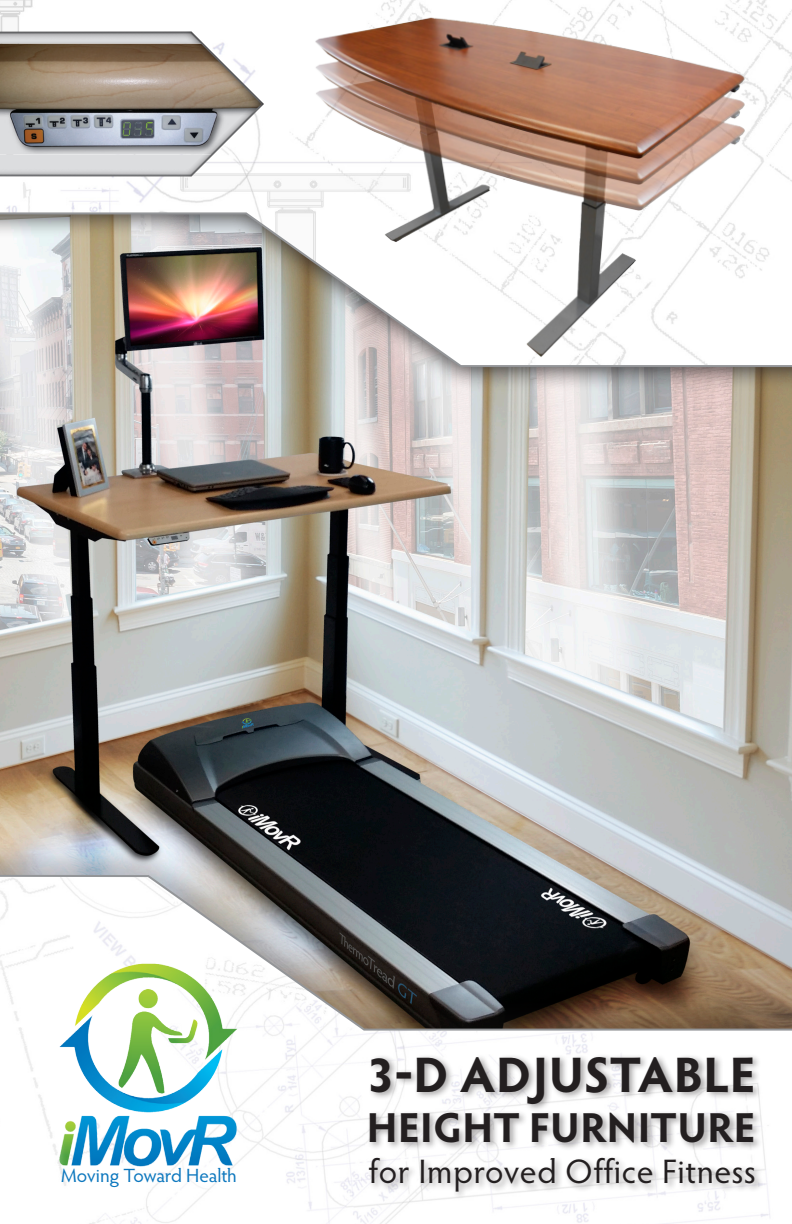
<style>
.page{position:relative;width:792px;height:1224px;background:#fff}
.page>*{position:absolute;margin:0;border:0;box-sizing:border-box;transform-origin:0 0}
.Headline{font:700 50px "Hypatia Sans Pro";letter-spacing:.01em;color:#231f20}
.Headline-2{font:700 42px "Hypatia Sans Pro";letter-spacing:.005em;color:#231f20}
.Headline-3{font:34px "Hypatia Sans Pro";letter-spacing:.015em;color:#231f20}
.t1{font:19.2px "Hypatia Sans Pro";letter-spacing:-.005em;color:#0c77be}
</style>
<div class="page">
<img style="left:0;top:391px;width:792px;height:449px">
<div style="left:0;top:840px;width:792px;height:384px;background:#231f20;opacity:.25"></div>
<svg style="left:0;top:874px;width:792px;height:350px"></svg>
<div style="left:0;top:0;width:792px;height:391px;background:#231f20;opacity:.75"></div>
<img style="left:0;top:0;width:792px;height:368px">
<div style="left:367px;top:1053px;width:396px;height:147px;background:#231f20;opacity:.4"></div>
<img style="left:32px;top:948px;width:234px;height:234px">
<img style="left:273px;top:0;width:504px;height:389px">
<img style="left:0;top:0;width:267px;height:288px">
<p class="Headline" style="left:367px;top:1039px;width:390px">3-D ADJUSTABLE</p>
<p class="Headline-2" style="left:367px;top:1098px;width:391px">HEIGHT FURNITURE</p>
<p class="t1" style="left:61px;top:1163px;width:177px">Moving Toward Health</p>
<p class="Headline-3" style="left:369px;top:1148px;width:389px">for Improved Office Fitness</p>
</div>
